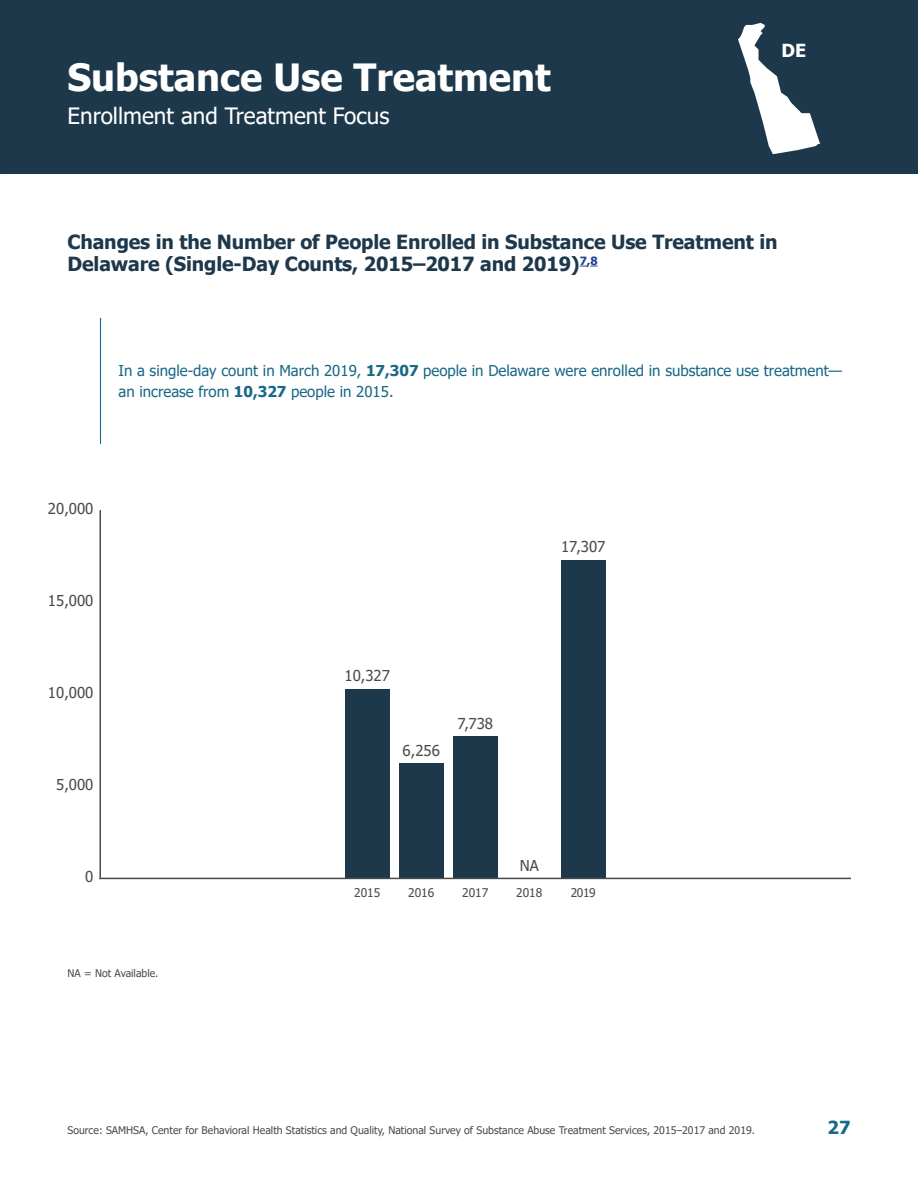
<style>
.page{position:relative;width:918px;height:1188px;background:#fff}
.page>*{position:absolute;margin:0;border:0;box-sizing:border-box;transform-origin:0 0}
.t1{font:700 37.5px "Tahoma";color:#fff}
.t2{font:22.5px "Tahoma";color:#fff}
.t3{font:700 19.5px/22.5px "Tahoma";letter-spacing:-.005em;color:#1e384b}
.t4{font:700 18px "Tahoma";color:#1a6887}
.t5{font:700 18px "Tahoma";color:#fff}
.t6{font:15px/21px "Tahoma";color:#1a6887}
.t7{font:15px "Tahoma";color:#4b4b4b}
.t8{font:12px "Tahoma";color:#4b4b4b}
.t9{font:10.5px "Tahoma";color:#4b4b4b}
.s1{font-weight:700}
</style>
<div class="page">
<div style="left:0;top:0;width:918px;height:174px;background:#1e384b"></div>
<svg style="left:738px;top:23px;width:82px;height:131px"></svg>
<svg style="left:580px;top:266px;width:18px;height:1px"></svg>
<hr style="left:100px;top:318px;width:1px;height:126px;background:#1a6887">
<img style="left:99px;top:510px;width:751px;height:370px">
<h2 class="t1" style="left:68px;top:51px;width:485px">Substance Use Treatment</h2>
<h3 class="t2" style="left:68px;top:101px;width:323px">Enrollment and Treatment Focus</h3>
<h3 class="t5" style="left:782px;top:38px;width:26px">DE</h3>
<p class="t3" style="left:68px;top:231px;width:712px">Changes in the Number of People Enrolled in Substance Use Treatment in<br>Delaware (Single-Day Counts, 2015–2017 and 2019)<sup>7</sup><sup>,</sup><sup>8</sup></p>
<p class="t6" style="left:118px;top:361px;width:725px">In a single-day count in March 2019, <span class="s1">17,307</span> people in Delaware were enrolled in substance use treatment— an increase from <span class="s1">10,327</span> people in 2015.</p>
<h3 class="t7" style="left:48px;top:499px;width:47px">20,000</h3>
<h3 class="t7" style="left:48px;top:591px;width:47px">15,000</h3>
<h3 class="t7" style="left:48px;top:683px;width:47px">10,000</h3>
<h3 class="t7" style="left:56px;top:774px;width:39px">5,000</h3>
<h3 class="t7" style="left:85px;top:866px;width:10px">0</h3>
<h3 class="t7" style="left:561px;top:537px;width:46px">17,307</h3>
<h3 class="t7" style="left:345px;top:666px;width:47px">10,327</h3>
<h3 class="t7" style="left:403px;top:741px;width:39px">6,256</h3>
<h3 class="t7" style="left:457px;top:713px;width:37px">7,738</h3>
<h3 class="t7" style="left:520px;top:856px;width:21px">NA</h3>
<p class="t8" style="left:354px;top:884px;width:28px">2015</p>
<p class="t8" style="left:408px;top:884px;width:28px">2016</p>
<p class="t8" style="left:462px;top:884px;width:28px">2017</p>
<p class="t8" style="left:516px;top:884px;width:28px">2018</p>
<p class="t8" style="left:571px;top:884px;width:27px">2019</p>
<p class="t9" style="left:68px;top:966px;width:92px">NA = Not Available.</p>
<p class="t9" style="left:68px;top:1123px;width:689px">Source: SAMHSA, Center for Behavioral Health Statistics and Quality, National Survey of Substance Abuse Treatment Services, 2015–2017 and 2019.</p>
<h3 class="t4" style="left:828px;top:1115px;width:24px">27</h3>
</div>
